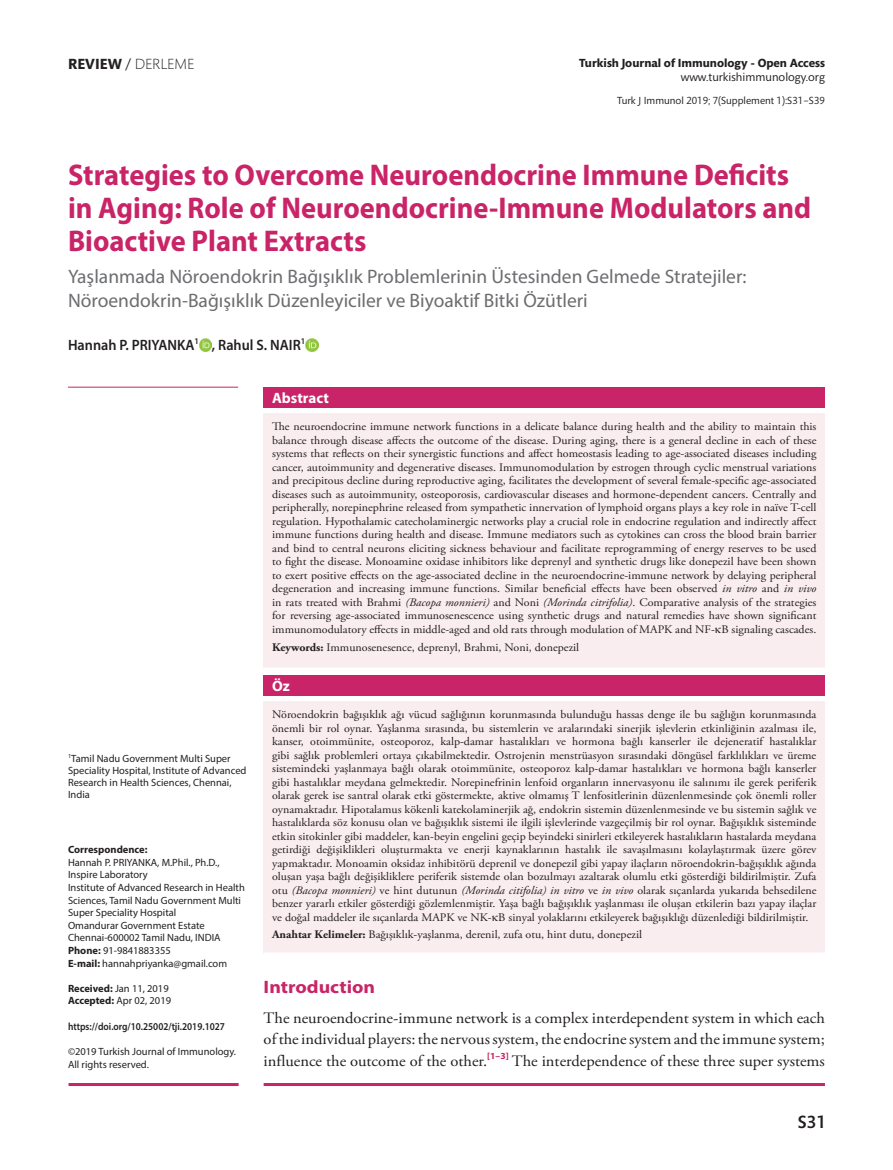
<style>
.page{position:relative;width:893px;height:1170px;background:#fff}
.page>*{position:absolute;margin:0;border:0;box-sizing:border-box;transform-origin:0 0}
.t1{font:700 30px/33px "Myriad Pro";color:#c92467;scale:.95 1}
.t2{font:19.5px/23.4px "Myriad Pro";color:#6c6d70}
.t3{font:700 18px "Myriad Pro";color:#c92467;scale:1.1 1}
.t4{font:500 18px "Mundo Sans Std";color:#231f20}
.t5{font:15.9px/21.3px "Adobe Garamond Pro";color:#231f20;text-align:justify;scale:1.04 1}
.t6{font:600 15px "Myriad Pro";color:#231f20;scale:.95 1}
.t7{font:300 15px "Mundo Sans Std";color:#231f20}
.t8{font:700 15px "Myriad Pro";color:#fff}
.t9{font:700 12px "Mundo Sans Std";color:#231f20}
.t10{font:12px "Mundo Sans Std";color:#231f20}
.t11{font:11.55px/13.5px "Adobe Garamond Pro";color:#231f20;text-align:justify;scale:1.04 1}
.t12{font:10.5px/12.6px "Myriad Pro";color:#231f20}
.t13{font:10.5px "Mundo Sans Std";color:#231f20}
.t14{font:600 10.5px "Myriad Pro";color:#231f20;scale:.9 1}
.t15{font:700 10.5px "Myriad Pro";color:#231f20}
.s1{font-weight:700}
.s2{font-weight:400}
.s3{font-style:italic}
</style>
<div class="page">
<hr style="left:69px;top:1082px;width:170px;height:3px;background:#c92467">
<hr style="left:264px;top:1082px;width:561px;height:3px;background:#c92467">
<hr style="left:68px;top:387px;width:170px;height:1px;background:#c92467">
<svg style="left:199px;top:339px;width:13px;height:12px"></svg>
<svg style="left:305px;top:339px;width:13px;height:12px"></svg>
<div style="left:264px;top:387px;width:561px;height:21px;background:#c92467"></div>
<div style="left:264px;top:413px;width:561px;height:255px;background:#faedf0"></div>
<hr style="left:264px;top:667px;width:561px;height:2px;background:#fff">
<div style="left:264px;top:675px;width:561px;height:21px;background:#c92467"></div>
<div style="left:264px;top:700px;width:561px;height:253px;background:#faedf0"></div>
<hr style="left:264px;top:952px;width:561px;height:2px;background:#fff">
<p class="t7" style="left:68px;top:56px;width:128px"><span class="s1">REVIEW</span> <span class="s2">/</span> DERLEME</p>
<p class="t9" style="left:579px;top:56px;width:247px">Turkish Journal of Immunology - Open Access</p>
<p class="t10" style="left:681px;top:71px;width:146px">www.turkishimmunology.org</p>
<p class="t13" style="left:617px;top:95px;width:209px">Turk J Immunol 2019; 7(Supplement 1):S31−S39</p>
<h1 class="t1" style="left:68px;top:158px;width:784px">Strategies to Overcome Neuroendocrine Immune Deficits in Aging: Role of Neuroendocrine-Immune Modulators and<br>Bioactive Plant Extracts</h1>
<h2 class="t2" style="left:68px;top:264px;width:680px">Yaşlanmada Nöroendokrin Bağışıklık Problemlerinin Üstesinden Gelmede Stratejiler:<br>Nöroendokrin-Bağışıklık Düzenleyiciler ve Biyoaktif Bitki Özütleri</h2>
<p class="t6" style="left:68px;top:335px;width:251px">Hannah P. PRIYANKA<sup>1</sup> , Rahul S. NAIR<sup>1</sup></p>
<p class="t12" style="left:68px;top:752px;width:180px;line-height:12px"><sup>1</sup>Tamil Nadu Government Multi Super<br>Speciality Hospital, Institute of Advanced<br>Research in Health Sciences, Chennai,<br>India</p>
<p class="t15" style="left:68px;top:842px;width:81px">Correspondence:</p>
<p class="t12" style="left:68px;top:855px;width:178px">Hannah P. PRIYANKA, M.Phil., Ph.D.,<br>Inspire Laboratory<br>Institute of Advanced Research in Health<br>Sciences, Tamil Nadu Government Multi<br>Super Speciality Hospital<br>Omandurar Government Estate<br>Chennai-600002 Tamil Nadu, INDIA<br><span class="s1">Phone:</span> 91-9841883355<br><span class="s1">E-mail:</span> hannahpriyanka@gmail.com</p>
<p class="t12" style="left:68px;top:981px;width:105px"><span class="s1">Received:</span> Jan 11, 2019<br><span class="s1">Accepted:</span> Apr 02, 2019</p>
<p class="t14" style="left:68px;top:1019px;width:176px">https://doi.org/10.25002/tji.2019.1027</p>
<p class="t12" style="left:68px;top:1044px;width:170px">©2019 Turkish Journal of Immunology.<br>All rights reserved.</p>
<p class="t8" style="left:272px;top:388px;width:58px">Abstract</p>
<p class="t11" style="left:272px;top:420px;width:525px">The neuroendocrine immune network functions in a delicate balance during health and the ability to maintain this balance through disease affects the outcome of the disease. During aging, there is a general decline in each of these systems that reflects on their synergistic functions and affect homeostasis leading to age-associated diseases including cancer, autoimmunity and degenerative diseases. Immunomodulation by estrogen through cyclic menstrual variations and precipitous decline during reproductive aging, facilitates the development of several female-specific age-associated diseases such as autoimmunity, osteoporosis, cardiovascular diseases and hormone-dependent cancers. Centrally and peripherally, norepinephrine released from sympathetic innervation of lymphoid organs plays a key role in naïve T-cell regulation. Hypothalamic catecholaminergic networks play a crucial role in endocrine regulation and indirectly affect immune functions during health and disease. Immune mediators such as cytokines can cross the blood brain barrier and bind to central neurons eliciting sickness behaviour and facilitate reprogramming of energy reserves to be used to fight the disease. Monoamine oxidase inhibitors like deprenyl and synthetic drugs like donepezil have been shown to exert positive effects on the age-associated decline in the neuroendocrine-immune network by delaying peripheral degeneration and increasing immune functions. Similar beneficial effects have been observed <span class="s3">in vitro</span> and <span class="s3">in vivo </span>in rats treated with Brahmi <span class="s3">(Bacopa monnieri)</span> and Noni <span class="s3">(Morinda citrifolia)</span>. Comparative analysis of the strategies for reversing age-associated immunosenescence using synthetic drugs and natural remedies have shown significant immunomodulatory effects in middle-aged and old rats through modulation of MAPK and NF- B signaling cascades.</p>
<p class="t11" style="left:272px;top:640px;width:297px"><span class="s1">Keywords:</span> Immunosenesence, deprenyl, Brahmi, Noni, donepezil</p>
<p class="t8" style="left:272px;top:676px;width:19px">Öz</p>
<p class="t11" style="left:272px;top:708px;width:525px">Nöroendokrin bağışıklık ağı vücud sağlığının korunmasında bulunduğu hassas denge ile bu sağlığın korunmasında önemli bir rol oynar. Yaşlanma sırasında, bu sistemlerin ve aralarındaki sinerjik işlevlerin etkinliğinin azalması ile, kanser, otoimmünite, osteoporoz, kalp-damar hastalıkları ve hormona bağlı kanserler ile dejeneratif hastalıklar gibi sağlık problemleri ortaya çıkabilmektedir. Ostrojenin menstrüasyon sırasındaki döngüsel farklılıkları ve üreme sistemindeki yaşlanmaya bağlı olarak otoimmünite, osteoporoz kalp-damar hastalıkları ve hormona bağlı kanserler gibi hastalıklar meydana gelmektedir. Norepinefrinin lenfoid organların innervasyonu ile salınımı ile gerek periferik olarak gerek ise santral olarak etki göstermekte, aktive olmamış T lenfositlerinin düzenlenmesinde çok önemli roller oynamaktadır. Hipotalamus kökenli katekolaminerjik ağ, endokrin sistemin düzenlenmesinde ve bu sistemin sağlık ve hastalıklarda söz konusu olan ve bağışıklık sistemi ile ilgili işlevlerinde vazgeçilmiş bir rol oynar. Bağışıklık sisteminde etkin sitokinler gibi maddeler, kan-beyin engelini geçip beyindeki sinirleri etkileyerek hastalıkların hastalarda meydana getirdiği değişiklikleri oluşturmakta ve enerji kaynaklarının hastalık ile savaşılmasını kolaylaştırmak üzere görev yapmaktadır. Monoamin oksidaz inhibitörü deprenil ve donepezil gibi yapay ilaçların nöroendokrin-bağışıklık ağında oluşan yaşa bağlı değişikliklere periferik sistemde olan bozulmayı azaltarak olumlu etki gösterdiği bildirilmiştir. Zufa otu <span class="s3">(Bacopa monnieri)</span> ve hint dutunun <span class="s3">(Morinda citifolia) in vitro</span> ve <span class="s3">in vivo</span> olarak sıçanlarda yukarıda behsedilene benzer yararlı etkiler gösterdiği gözlemlenmiştir. Yaşa bağlı bağışıklık yaşlanması ile oluşan etkilerin bazı yapay ilaçlar ve doğal maddeler ile sıçanlarda MAPK ve NK- B sinyal yolaklarını etkileyerek bağışıklığı düzenlediği bildirilmiştir.</p>
<p class="t11" style="left:272px;top:928px;width:357px"><span class="s1">Anahtar Kelimeler:</span> Bağışıklık-yaşlanma, derenil, zufa otu, hint dutu, donepezil</p>
<h3 class="t3" style="left:264px;top:975px;width:103px">Introduction</h3>
<p class="t5" style="left:264px;top:1007px;width:541px">The neuroendocrine-immune network is a complex interdependent system in which each of the individual players: the nervous system, the endocrine system and the immune system; influence the outcome of the other.<sup>[1–3]</sup> The interdependence of these three super systems</p>
<h3 class="t4" style="left:798px;top:1111px;width:30px">S31</h3>
</div>
